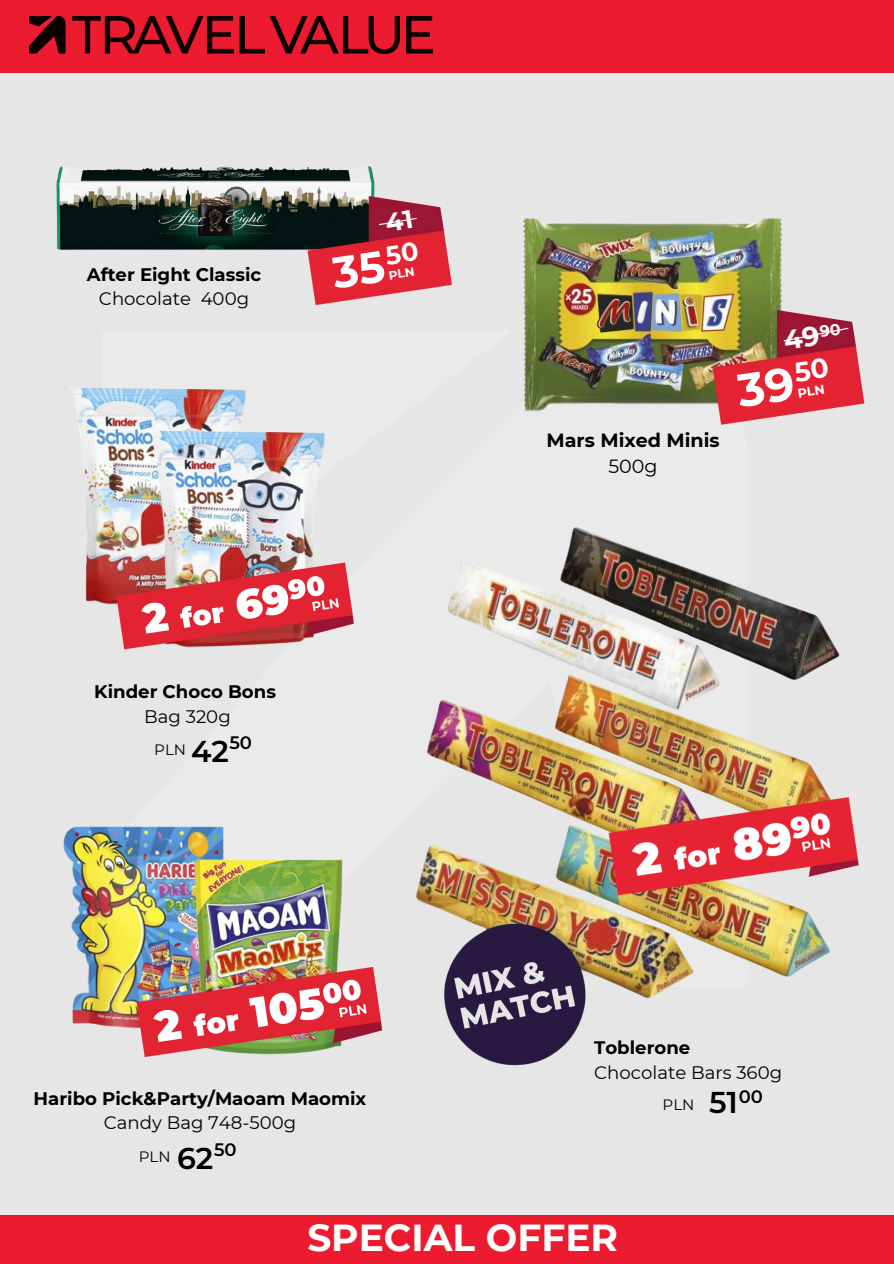
<style>
.page{position:relative;width:894px;height:1264px;background:#fff}
.page>*{position:absolute;margin:0;border:0;box-sizing:border-box;transform-origin:0 0}
.t1{font:700 37.5px "Montserrat";color:#fff}
.t2{font:600 30px "Montserrat";color:#000}
.t3{font:700 19.05px/26.1px "Montserrat";color:#000;text-align:center}
.t4{font:700 18.15px/24.8px "Montserrat";color:#000;text-align:center}
.t5{font:18.15px/24.8px "Montserrat";color:#000}
.t6{font:600 18px "Montserrat";color:#000}
.t7{font:15px "Montserrat";color:#000}
.s1{font-weight:400}
.s2{font-weight:700}
</style>
<div class="page">
<div style="left:0;top:0;width:893px;height:1263px;background:#e6e6e6"></div>
<div style="left:0;top:1214px;width:893px;height:49px;background:#ed1b2f"></div>
<div style="left:0;top:0;width:893px;height:73px;background:#ed1b2f"></div>
<img style="left:29px;top:17px;width:403px;height:37px">
<img style="left:382px;top:527px;width:477px;height:539px">
<img style="left:601px;top:793px;width:257px;height:124px">
<img style="left:71px;top:387px;width:175px;height:218px">
<img style="left:139px;top:406px;width:186px;height:151px">
<img style="left:56px;top:166px;width:319px;height:84px">
<img style="left:288px;top:197px;width:164px;height:108px">
<img style="left:521px;top:218px;width:262px;height:193px">
<img style="left:691px;top:310px;width:174px;height:115px">
<img style="left:63px;top:826px;width:161px;height:202px">
<img style="left:182px;top:857px;width:161px;height:103px">
<img style="left:114px;top:557px;width:239px;height:93px">
<img style="left:125px;top:960px;width:257px;height:97px">
<svg style="left:313px;top:205px;width:132px;height:94px;background:#ae2937"></svg>
<svg style="left:717px;top:319px;width:140px;height:99px;background:#c84040"></svg>
<p class="t4" style="left:87px;top:262px;width:176px">After Eight Classic<br><span class="s1">Chocolate 400g</span></p>
<p class="t4" style="left:94px;top:679px;width:183px">Kinder Choco Bons<br><span class="s1">Bag 320g</span></p>
<p class="t7" style="left:154px;top:740px;width:33px">PLN</p>
<p class="t2" style="left:191px;top:733px;width:39px">42</p>
<p class="t6" style="left:229px;top:731px;width:24px">50</p>
<p class="t4" style="left:34px;top:1085px;width:334px">Haribo Pick&amp;Party/Maoam Maomix<br><span class="s1">Candy Bag 748-500g</span></p>
<p class="t7" style="left:139px;top:1147px;width:33px">PLN</p>
<h3 class="t2" style="left:177px;top:1140px;width:38px">62</h3>
<p class="t6" style="left:214px;top:1138px;width:24px">50</p>
<p class="t3" style="left:546px;top:427px;width:174px">Mars Mixed Minis<br><span class="s1">500g</span></p>
<p class="t5" style="left:594px;top:1034px;width:189px"><span class="s2">Toblerone<br></span>Chocolate Bars 360g</p>
<p class="t7" style="left:662px;top:1095px;width:33px">PLN</p>
<p class="t2" style="left:709px;top:1083px;width:30px">51</p>
<p class="t6" style="left:738px;top:1085px;width:26px">00</p>
<p class="t1" style="left:307px;top:1214px;width:312px">SPECIAL OFFER</p>
</div>
